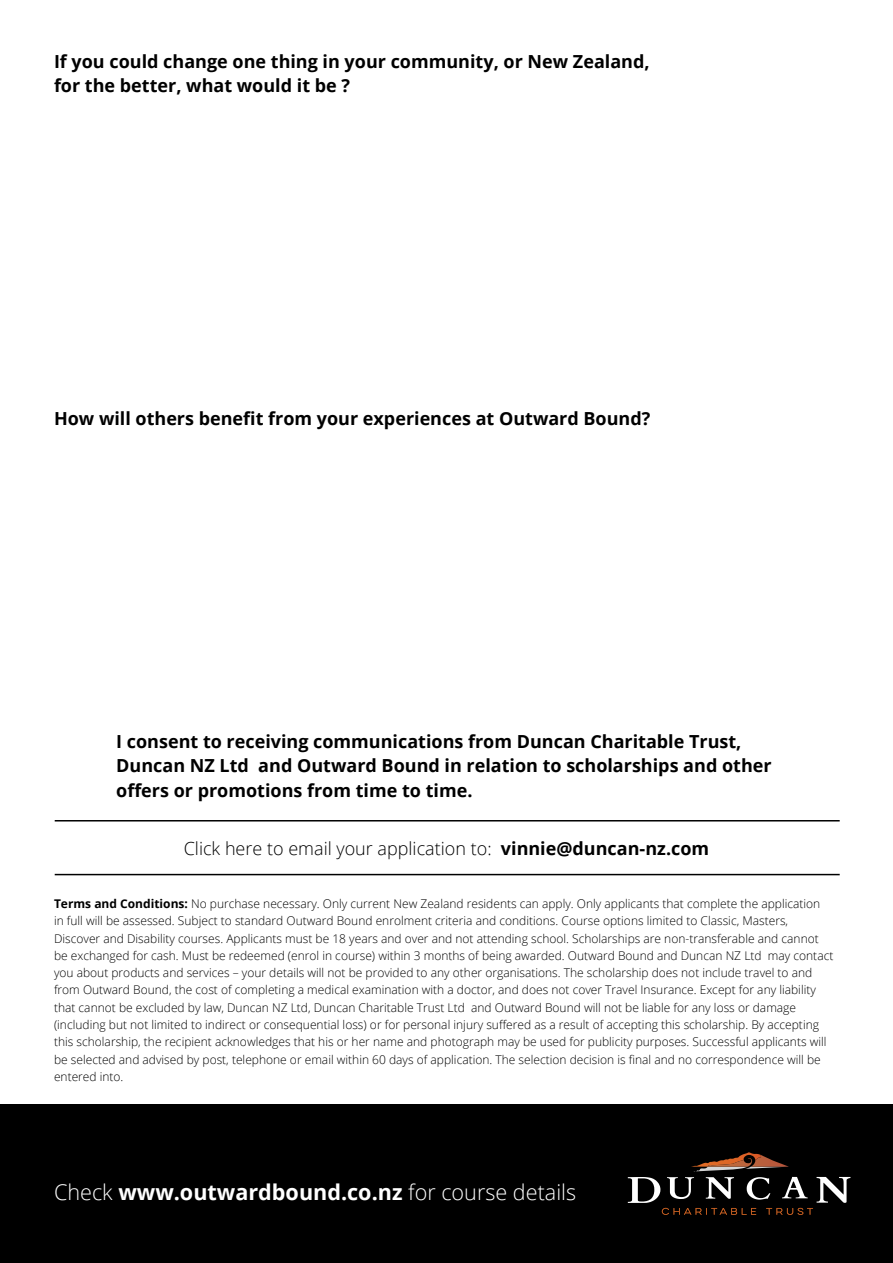
<style>
.page{position:relative;width:893px;height:1263px;background:#fff}
.page>*{position:absolute;margin:0;border:0;box-sizing:border-box;transform-origin:0 0}
.t1{font:700 21.6px "Open Sans";color:#fff}
.t2{font:700 18px/24.6px "Open Sans";color:#000}
.t3{font:300 18px "Open Sans";color:#000}
.t4{font:300 12px/17.2px "Open Sans";color:#000}
.s1{font-weight:700}
.s2{font-weight:300}
</style>
<div class="page">
<div style="left:0;top:1104px;width:893px;height:159px;background:#000"></div>
<hr style="left:55px;top:874px;width:785px;height:1px;background:#000">
<hr style="left:55px;top:820px;width:785px;height:1px;background:#000">
<svg style="left:628px;top:1177px;width:222px;height:38px"></svg>
<svg style="left:691px;top:1152px;width:98px;height:19px"></svg>
<h2 class="t2" style="left:54px;top:48px;width:597px">If you could change one thing in your community, or New Zealand, for the better, what would it be ?</h2>
<h2 class="t2" style="left:54px;top:406px;width:598px">How will others benefit from your experiences at Outward Bound?</h2>
<h2 class="t2" style="left:116px;top:728px;width:657px">I consent to receiving communications from Duncan Charitable Trust,<br>Duncan NZ Ltd and Outward Bound in relation to scholarships and other offers or promotions from time to time.</h2>
<h2 class="t3" style="left:184px;top:836px;width:527px">Click here to email your application to: <span class="s1">vinnie@duncan-nz.com</span></h2>
<p class="t4" style="left:54px;top:895px;width:781px"><span class="s1">Terms and Conditions:</span> No purchase necessary. Only current New Zealand residents can apply. Only applicants that complete the application<br>in full will be assessed. Subject to standard Outward Bound enrolment criteria and conditions. Course options limited to Classic, Masters, Discover and Disability courses. Applicants must be 18 years and over and not attending school. Scholarships are non-transferable and cannot be exchanged for cash. Must be redeemed (enrol in course) within 3 months of being awarded. Outward Bound and Duncan NZ Ltd may contact you about products and services – your details will not be provided to any other organisations. The scholarship does not include travel to and from Outward Bound, the cost of completing a medical examination with a doctor, and does not cover Travel Insurance. Except for any liability that cannot be excluded by law, Duncan NZ Ltd, Duncan Charitable Trust Ltd and Outward Bound will not be liable for any loss or damage (including but not limited to indirect or consequential loss) or for personal injury suffered as a result of accepting this scholarship. By accepting this scholarship, the recipient acknowledges that his or her name and photograph may be used for publicity purposes. Successful applicants will be selected and advised by post, telephone or email within 60 days of application. The selection decision is final and no correspondence will be entered into.</p>
<h1 class="t1" style="left:54px;top:1177px;width:524px"><span class="s2">Check</span> www.outwardbound.co.nz <span class="s2">for course details</span></h1>
</div>
